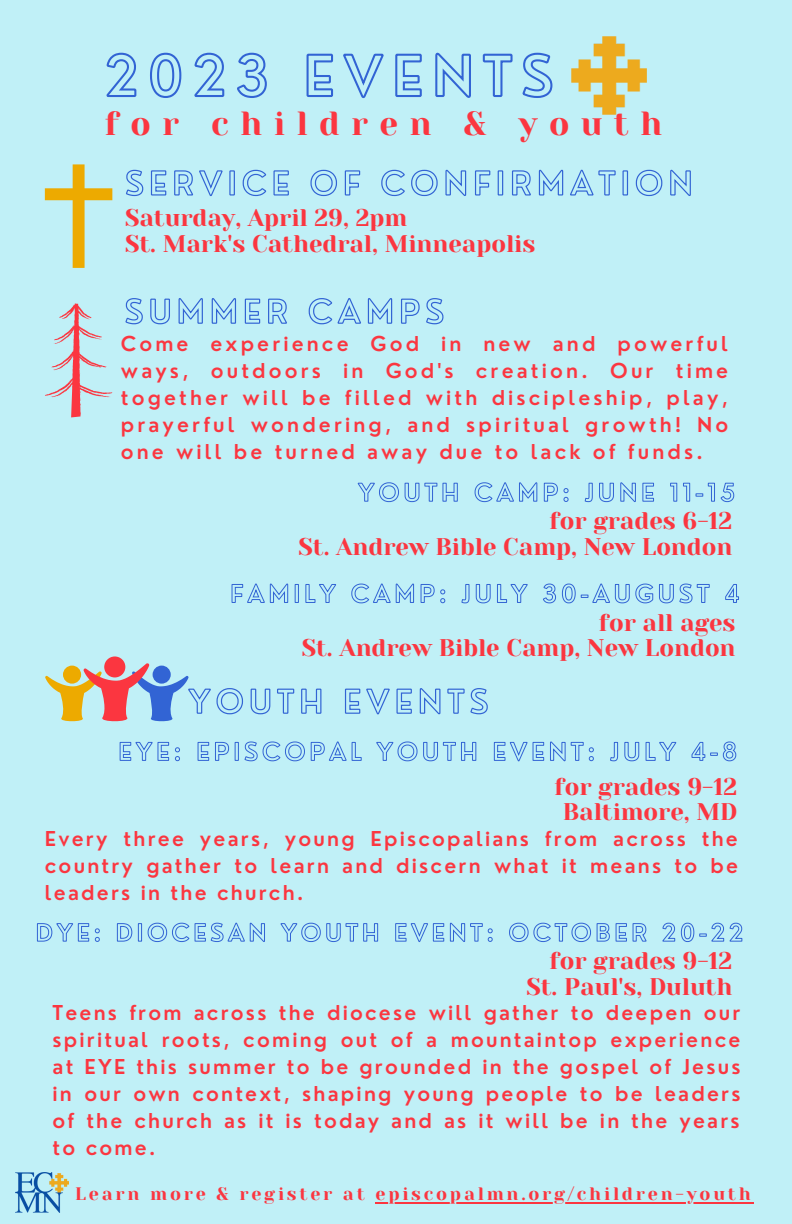
<style>
.page{position:relative;width:792px;height:1224px;background:#c0f0f7}
.page>*{position:absolute;margin:0;border:0;box-sizing:border-box;transform-origin:0 0}
.t1{font:33.4px "Yeseva One";letter-spacing:.34em;color:#fb3640}
.t2{font:24px/25.6px "Yeseva One";color:#fb3640;text-align:right}
.t3{font:600 20px/27px "Nourd";letter-spacing:.11em;color:#fb3640;text-align:justify}
.t4{font:18px "Yeseva One";letter-spacing:.155em;color:#fb3640}
</style>
<div class="page">
<img style="left:571px;top:37px;width:75px;height:78px">
<div style="left:104px;top:656px;width:21px;height:21px;background:#fb3640;border-radius:50%"></div>
<svg style="left:45px;top:303px;width:67px;height:114px"></svg>
<svg style="left:45px;top:164px;width:67px;height:104px"></svg>
<img style="left:16px;top:1172px;width:52px;height:41px">
<svg style="left:125px;top:298px;width:319px;height:27px"></svg>
<svg style="left:126px;top:169px;width:565px;height:28px"></svg>
<svg style="left:231px;top:583px;width:508px;height:21px"></svg>
<hr style="left:375px;top:1202px;width:379px;height:1px;background:#fb3640">
<svg style="left:106px;top:52px;width:447px;height:47px"></svg>
<svg style="left:119px;top:741px;width:618px;height:21px"></svg>
<svg style="left:357px;top:482px;width:378px;height:21px"></svg>
<svg style="left:45px;top:663px;width:443px;height:59px"></svg>
<svg style="left:37px;top:922px;width:706px;height:20px"></svg>
<h1 class="t1" style="left:105px;top:105px;width:559px">for children &amp; youth</h1>
<p class="t2" style="left:125px;top:205px;width:412px;text-align:left">Saturday, April 29, 2pm<br>St. Mark's Cathedral, Minneapolis</p>
<p class="t3" style="left:121px;top:330px;width:609px">Come experience God in new and powerful ways, outdoors in God's creation. Our time together will be filled with discipleship, play, prayerful wondering, and spiritual growth! No one will be turned away due to lack of funds.</p>
<p class="t2" style="left:299px;top:508px;width:435px">for grades 6-12<br>St. Andrew Bible Camp, New London</p>
<p class="t2" style="left:302px;top:610px;width:435px">for all ages<br>St. Andrew Bible Camp, New London</p>
<p class="t2" style="left:554px;top:774px;width:184px;text-align:center">for grades 9-12<br>Baltimore, MD</p>
<p class="t3" style="left:45px;top:825px;width:695px">Every three years, young Episcopalians from across the country gather to learn and discern what it means to be leaders in the church.</p>
<p class="t2" style="left:526px;top:948px;width:207px">for grades 9-12<br>St. Paul's, Duluth</p>
<p class="t3" style="left:53px;top:999px;width:690px">Teens from across the diocese will gather to deepen our spiritual roots, coming out of a mountaintop experience at EYE this summer to be grounded in the gospel of Jesus in our own context, shaping young people to be leaders of the church as it is today and as it will be in the years to come.</p>
<p class="t4" style="left:75px;top:1184px;width:677px">Learn more &amp; register at episcopalmn.org/children-youth</p>
</div>
